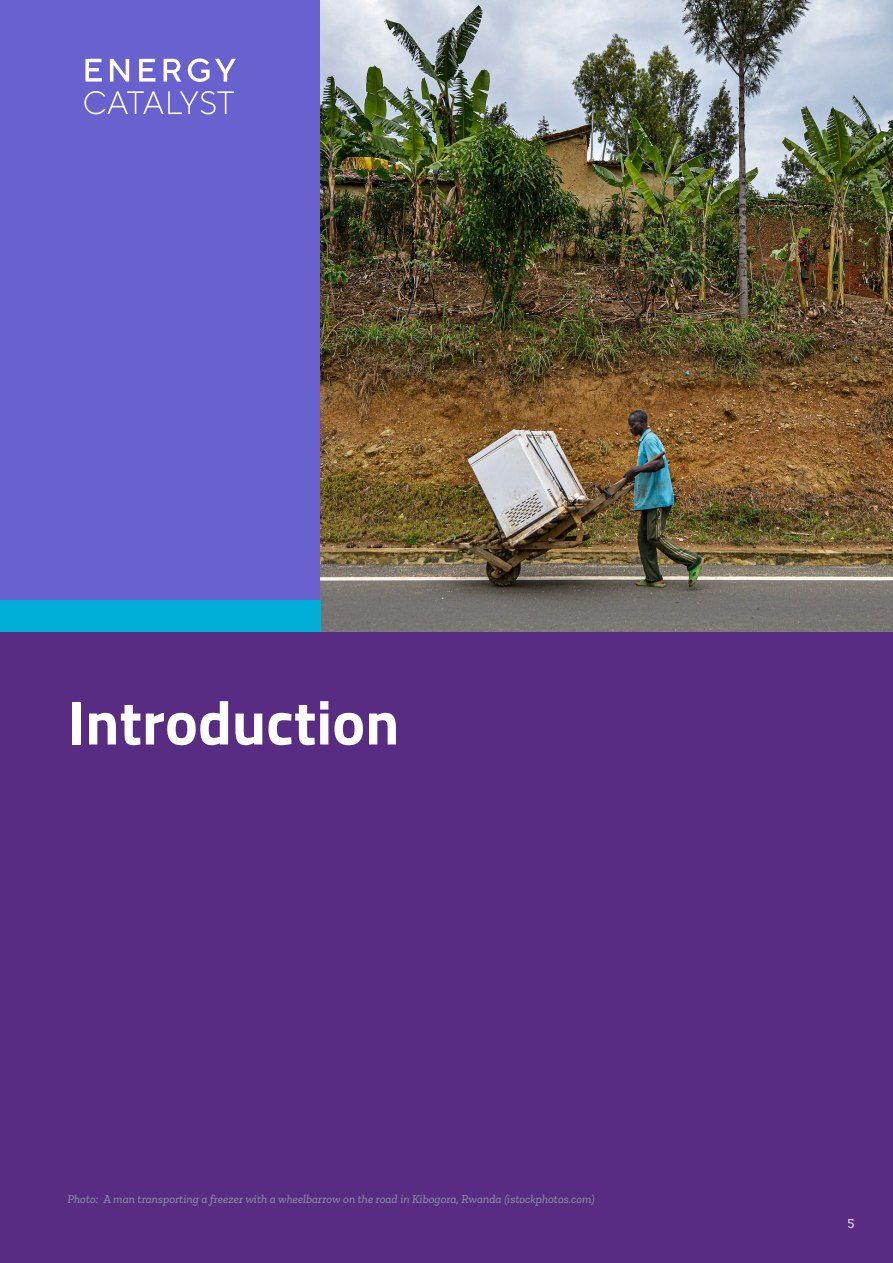
<style>
.page{position:relative;width:893px;height:1263px;background:#fff}
.page>*{position:absolute;margin:0;border:0;box-sizing:border-box;transform-origin:0 0}
.Footnote{font:700 61.95px "Titillium Web";color:#fff}
.t1{font:13.5px "Zilla Slab";color:#fff}
.Photo_caption{font:italic 12px "Zilla Slab";color:#8999a1}
</style>
<div class="page">
<div style="left:0;top:0;width:320px;height:631px;background:#6961ce"></div>
<div style="left:0;top:631px;width:893px;height:632px;background:#582c83"></div>
<img style="left:320px;top:0;width:573px;height:631px">
<div style="left:0;top:600px;width:320px;height:31px;background:#00afd7"></div>
<svg style="left:84px;top:58px;width:152px;height:57px"></svg>
<p class="Footnote" style="left:68px;top:675px;width:333px">Introduction</p>
<p class="Photo_caption" style="left:68px;top:1192px;width:529px">Photo: A man transporting a freezer with a wheelbarrow on the road in Kibogora, Rwanda (istockphotos.com)</p>
<p class="t1" style="left:847px;top:1214px;width:8px">5</p>
</div>
